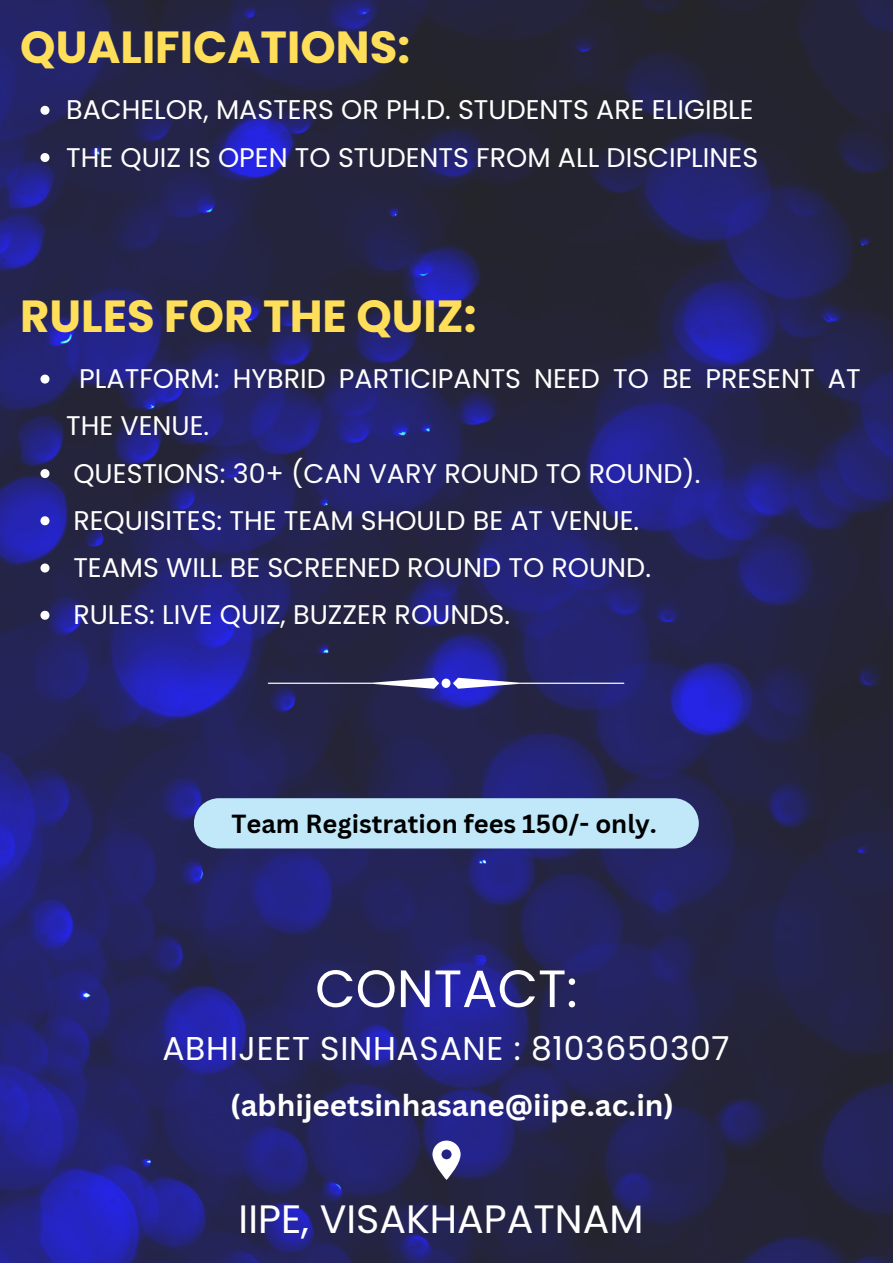
<style>
.page{position:relative;width:893px;height:1264px;background:#fff}
.page>*{position:absolute;margin:0;border:0;box-sizing:border-box;transform-origin:0 0}
.t1{font:52.5px "Poppins";color:#fff}
.t2{font:700 45px "Poppins";color:#ffde59}
.t3{font:39.6px "Poppins";color:#fff}
.t4{font:33px "Poppins";letter-spacing:.02em;color:#fff}
.t5{font:700 29.55px "Canva Sans";color:#fff}
.t6{font:27px/47.2px "Poppins";color:#fff}
.t7{font:700 25.5px "Canva Sans";color:#000}
</style>
<div class="page">
<img style="left:0;top:0;width:892px;height:1262px">
<svg style="left:40px;top:106px;width:9px;height:9px"></svg>
<svg style="left:40px;top:153px;width:9px;height:9px"></svg>
<svg style="left:40px;top:374px;width:9px;height:9px"></svg>
<svg style="left:40px;top:469px;width:9px;height:9px"></svg>
<svg style="left:40px;top:516px;width:9px;height:9px"></svg>
<svg style="left:40px;top:563px;width:9px;height:9px"></svg>
<svg style="left:40px;top:610px;width:9px;height:9px"></svg>
<svg style="left:268px;top:677px;width:356px;height:11px"></svg>
<div style="left:194px;top:798px;width:504px;height:50px;background:#c0e8f8"></div>
<svg style="left:432px;top:1140px;width:28px;height:39px"></svg>
<p class="t2" style="left:20px;top:16px;width:391px">QUALIFICATIONS:</p>
<p class="t6" style="left:66px;top:86px;width:689px">BACHELOR, MASTERS OR PH.D. STUDENTS ARE ELIGIBLE</p>
<p class="t6" style="left:66px;top:133px;width:693px">THE QUIZ IS OPEN TO STUDENTS FROM ALL DISCIPLINES</p>
<p class="t2" style="left:20px;top:284px;width:458px">RULES FOR THE QUIZ:</p>
<p class="t6" style="left:66px;top:355px;width:796px;text-indent:13px">PLATFORM: HYBRID PARTICIPANTS NEED TO BE PRESENT AT<br>THE VENUE.</p>
<p class="t6" style="left:73px;top:449px;width:628px">QUESTIONS: 30+ (CAN VARY ROUND TO ROUND).</p>
<p class="t6" style="left:73px;top:496px;width:567px">REQUISITES: THE TEAM SHOULD BE AT VENUE.</p>
<p class="t6" style="left:73px;top:544px;width:579px">TEAMS WILL BE SCREENED ROUND TO ROUND.</p>
<p class="t6" style="left:73px;top:591px;width:438px">RULES: LIVE QUIZ, BUZZER ROUNDS.</p>
<p class="t7" style="left:231px;top:805px;width:427px">Team Registration fees 150/- only.</p>
<p class="t1" style="left:315px;top:951px;width:264px">CONTACT:</p>
<p class="t4" style="left:162px;top:1025px;width:568px">ABHIJEET SINHASANE : 8103650307</p>
<p class="t5" style="left:230px;top:1083px;width:445px">(abhijeetsinhasane@iipe.ac.in)</p>
<p class="t3" style="left:238px;top:1191px;width:406px">IIPE, VISAKHAPATNAM</p>
</div>
